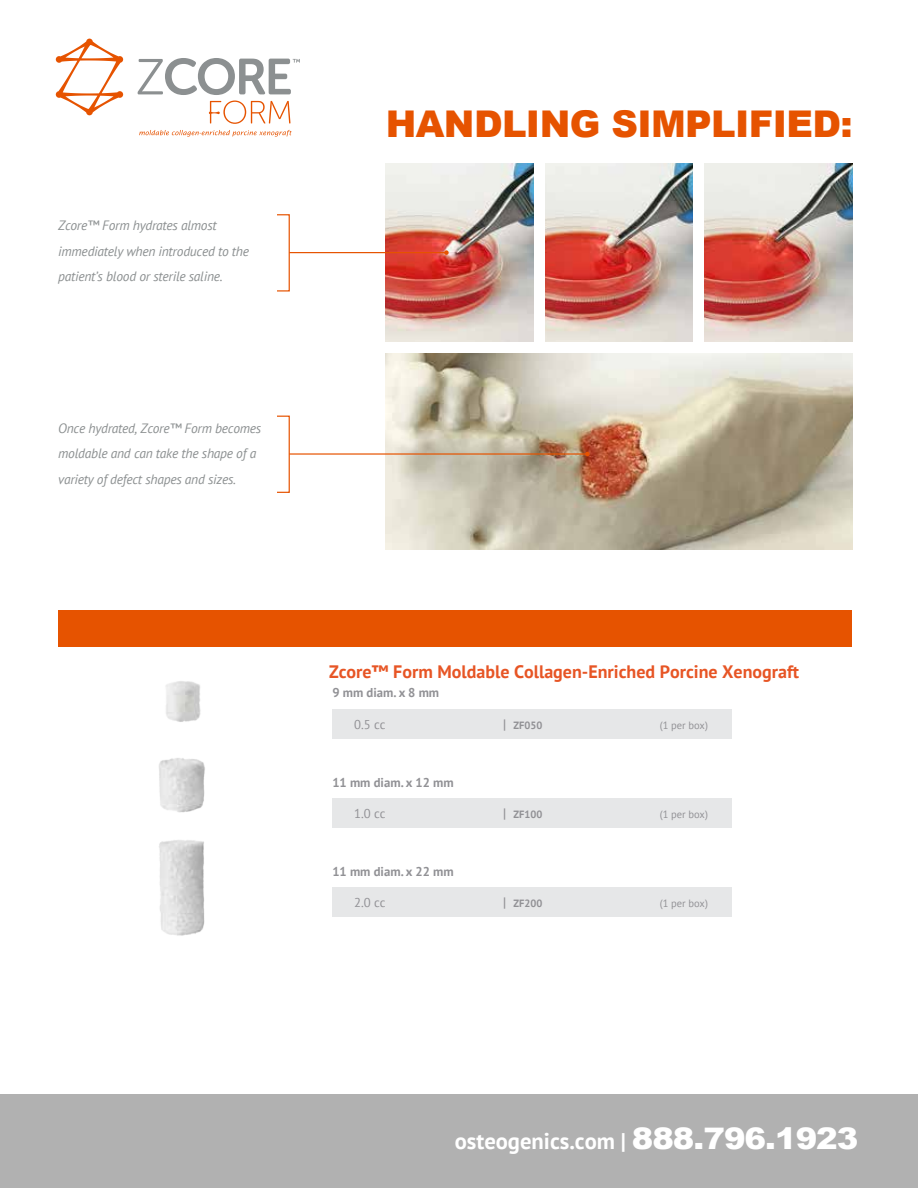
<style>
.page{position:relative;width:918px;height:1188px;background:#fff}
.page>*{position:absolute;margin:0;border:0;box-sizing:border-box;transform-origin:0 0}
.t1{font:900 36.75px "Arial";letter-spacing:-.015em;color:#e65300}
.t2{font:700 22.65px "PT Sans";color:#fff}
.t3{font:700 18px "PT Sans";color:#e75525}
.t4{font:italic 13.5px/25.5px "PT Sans";letter-spacing:-.015em;color:#8c9091}
.t5{font:700 12.75px "PT Sans";color:#919195}
.t6{font:12.75px "PT Sans";color:#919195}
.t7{font:10.5px "PT Sans";color:#919195}
.t8{font:700 10.5px "PT Sans";color:#919195}
.s1{font-size:13.65px}
.s2{font-family:"Arial";font-weight:900;font-size:29.7px}
</style>
<div class="page">
<div style="left:0;top:1095px;width:918px;height:93px;background:#b1b1b1"></div>
<div style="left:59px;top:610px;width:793px;height:37px;background:#e65300"></div>
<img style="left:545px;top:164px;width:147px;height:177px">
<img style="left:386px;top:164px;width:147px;height:177px">
<img style="left:705px;top:164px;width:147px;height:177px">
<img style="left:386px;top:354px;width:466px;height:195px">
<div style="left:276px;top:214px;width:14px;height:78px;border:1px solid #e65300"></div>
<hr style="left:289px;top:252px;width:158px;height:1px;background:#e65300">
<svg style="left:444px;top:250px;width:5px;height:5px"></svg>
<div style="left:276px;top:416px;width:14px;height:77px;border:1px solid #e65300"></div>
<hr style="left:289px;top:453px;width:299px;height:2px;background:#e65300">
<svg style="left:585px;top:452px;width:5px;height:4px"></svg>
<svg style="left:56px;top:39px;width:67px;height:76px"></svg>
<svg style="left:139px;top:130px;width:153px;height:7px"></svg>
<svg style="left:138px;top:58px;width:162px;height:37px"></svg>
<svg style="left:209px;top:101px;width:81px;height:23px"></svg>
<img style="left:166px;top:681px;width:35px;height:36px">
<img style="left:159px;top:717px;width:46px;height:96px">
<div style="left:332px;top:709px;width:400px;height:30px;background:#e6e7e8"></div>
<div style="left:332px;top:799px;width:400px;height:29px;background:#e6e7e8"></div>
<div style="left:332px;top:888px;width:400px;height:29px;background:#e6e7e8"></div>
<img style="left:159px;top:840px;width:46px;height:96px">
<p class="t4" style="left:58px;top:212px;width:192px">Zcore™ Form hydrates almost immediately when introduced to the patient’s blood or sterile saline.</p>
<p class="t4" style="left:58px;top:415px;width:205px">Once hydrated, Zcore™ Form becomes moldable and can take the shape of a variety of defect shapes and sizes.</p>
<h1 class="t1" style="left:386px;top:97px;width:468px">HANDLING SIMPLIFIED:</h1>
<h3 class="t3" style="left:329px;top:660px;width:472px">Zcore™ Form Moldable Collagen-Enriched Porcine Xenograft</h3>
<p class="t5" style="left:332px;top:685px;width:108px">9 mm diam. x 8 mm</p>
<p class="t6" style="left:354px;top:716px;width:33px">0.5 cc</p>
<p class="t8" style="left:503px;top:718px;width:41px"><span class="s1">|</span> ZF050</p>
<p class="t7" style="left:660px;top:719px;width:50px">(1 per box)</p>
<p class="t5" style="left:332px;top:774px;width:123px">11 mm diam. x 12 mm</p>
<p class="t6" style="left:354px;top:806px;width:33px">1.0 cc</p>
<p class="t8" style="left:503px;top:808px;width:41px"><span class="s1">|</span> ZF100</p>
<p class="t7" style="left:660px;top:808px;width:50px">(1 per box)</p>
<p class="t5" style="left:332px;top:863px;width:123px">11 mm diam. x 22 mm</p>
<p class="t6" style="left:354px;top:895px;width:33px">2.0 cc</p>
<p class="t8" style="left:503px;top:897px;width:41px"><span class="s1">|</span> ZF200</p>
<p class="t7" style="left:660px;top:897px;width:50px">(1 per box)</p>
<h2 class="t2" style="left:455px;top:1126px;width:405px">osteogenics.com | <span class="s2">888.796.1923</span></h2>
</div>
